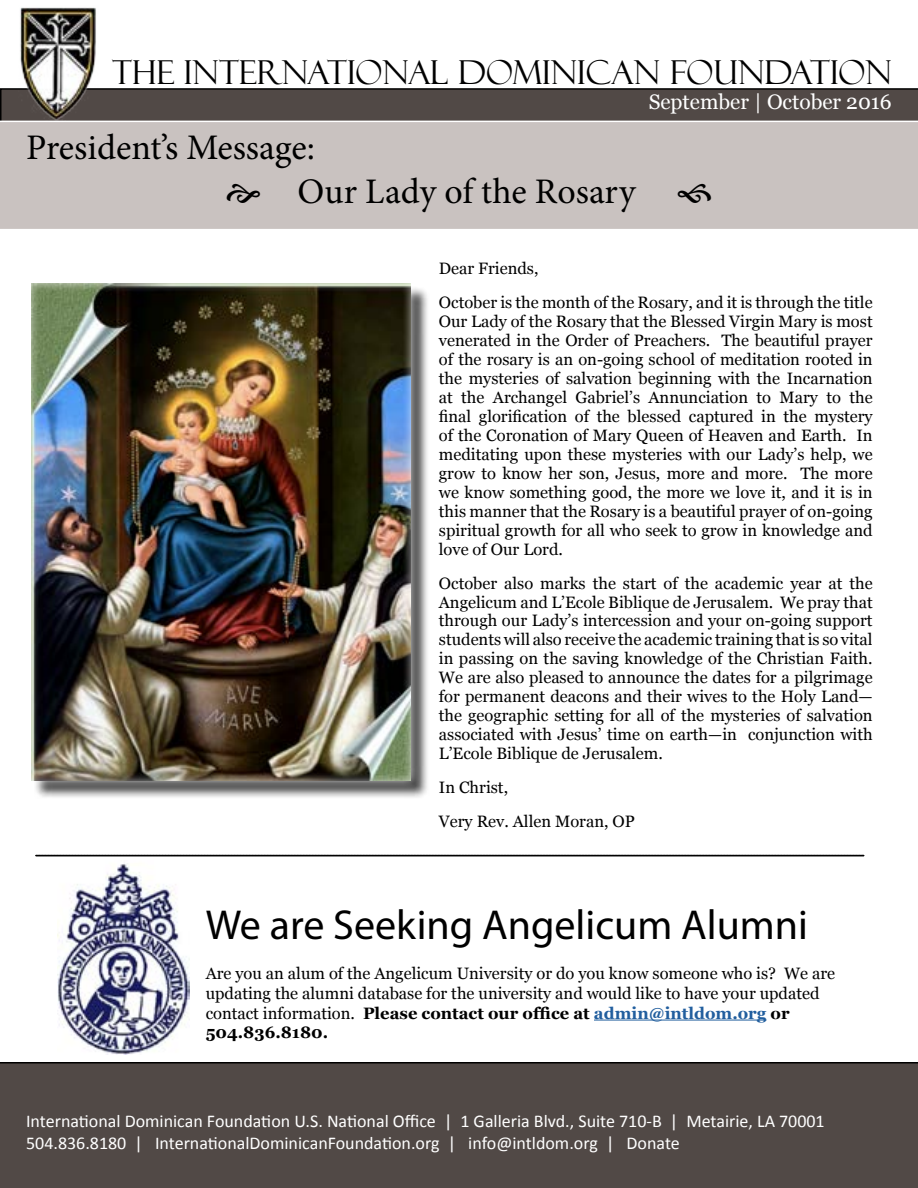
<style>
.page{position:relative;width:918px;height:1188px;background:#fff}
.page>*{position:absolute;margin:0;border:0;box-sizing:border-box;transform-origin:0 0}
.t1{font:42px "Myriad Pro";color:#000}
.t2{font:36px/43.2px "Minion Pro";color:#000}
.t3{font:33px "Felix Titling";color:#000}
.t4{font:21px "Georgia";color:#fff}
.t5{font:18px/21.6px "Calibri";color:#fff}
.t6{font:16.5px/18.9px "Georgia";color:#000}
.s1{font-weight:700}
.s2{font-weight:700;color:#215e9e}
</style>
<div class="page">
<svg style="left:0;top:88px;width:918px;height:33px;background:#504845"></svg>
<div style="left:0;top:122px;width:918px;height:107px;background:#c9c2c0"></div>
<div style="left:0;top:1062px;width:918px;height:126px;background:#514946"></div>
<img style="left:18px;top:7px;width:81px;height:114px">
<div style="left:34px;top:286px;width:396px;height:513px;background:#000;opacity:.75"></div>
<div style="left:19px;top:273px;width:405px;height:508px;background:#fff;opacity:.75"></div>
<svg style="left:36px;top:855px;width:828px;height:1px"></svg>
<hr style="left:594px;top:1020px;width:172px;height:1px;background:#215e9e">
<img style="left:58px;top:864px;width:131px;height:191px">
<svg style="left:227px;top:183px;width:33px;height:20px"></svg>
<svg style="left:678px;top:183px;width:33px;height:20px"></svg>
<h3 class="t3" style="left:112px;top:53px;width:781px">THE INTERNATIONAL DOMINICAN FOUNDATION</h3>
<p class="t4" style="left:649px;top:89px;width:245px">September | October 2016</p>
<h2 class="t2" style="left:298px;top:126px;width:340px;text-indent:-271px">President’s Message:<br>Our Lady of the Rosary</h2>
<p class="t6" style="left:439px;top:252px;width:435px;line-height:33.9px">Dear Friends,<br>October is the month of the Rosary, and it is through the title</p>
<p class="t6" style="left:439px;top:312px;width:435px;text-align:justify">Our Lady of the Rosary that the Blessed Virgin Mary is most venerated in the Order of Preachers. The beautiful prayer of the rosary is an on-going school of meditation rooted in the mysteries of salvation beginning with the Incarnation at the Archangel Gabriel’s Annunciation to Mary to the final glorification of the blessed captured in the mystery of the Coronation of Mary Queen of Heaven and Earth. In meditating upon these mysteries with our Lady’s help, we grow to know her son, Jesus, more and more. The more we know something good, the more we love it, and it is in this manner that the Rosary is a beautiful prayer of on-going spiritual growth for all who seek to grow in knowledge and love of Our Lord.</p>
<p class="t6" style="left:439px;top:574px;width:435px;text-align:justify">October also marks the start of the academic year at the Angelicum and L’Ecole Biblique de Jerusalem. We pray that through our Lady’s intercession and your on-going support students will also receive the academic training that is so vital in passing on the saving knowledge of the Christian Faith.<br>We are also pleased to announce the dates for a pilgrimage for permanent deacons and their wives to the Holy Land— the geographic setting for all of the mysteries of salvation associated with Jesus’ time on earth—in conjunction with L’Ecole Biblique de Jerusalem.</p>
<p class="t6" style="left:439px;top:771px;width:198px;line-height:33.9px">In Christ,<br>Very Rev. Allen Moran, OP</p>
<h1 class="t1" style="left:206px;top:899px;width:604px">We are Seeking Angelicum Alumni</h1>
<p class="t6" style="left:206px;top:964px;width:631px;line-height:19.8px">Are you an alum of the Angelicum University or do you know someone who is? We are updating the alumni database for the university and would like to have your updated contact information. <span class="s1">Please contact our office at</span> <span class="s2">admin@intldom.org</span> <span class="s1">or 504.836.8180.</span></p>
<p class="t5" style="left:26px;top:1111px;width:800px">International Dominican Foundation U.S. National Office | 1 Galleria Blvd., Suite 710-B | Metairie, LA 70001<br>504.836.8180 | InternationalDominicanFoundation.org | info@intldom.org | Donate</p>
</div>
